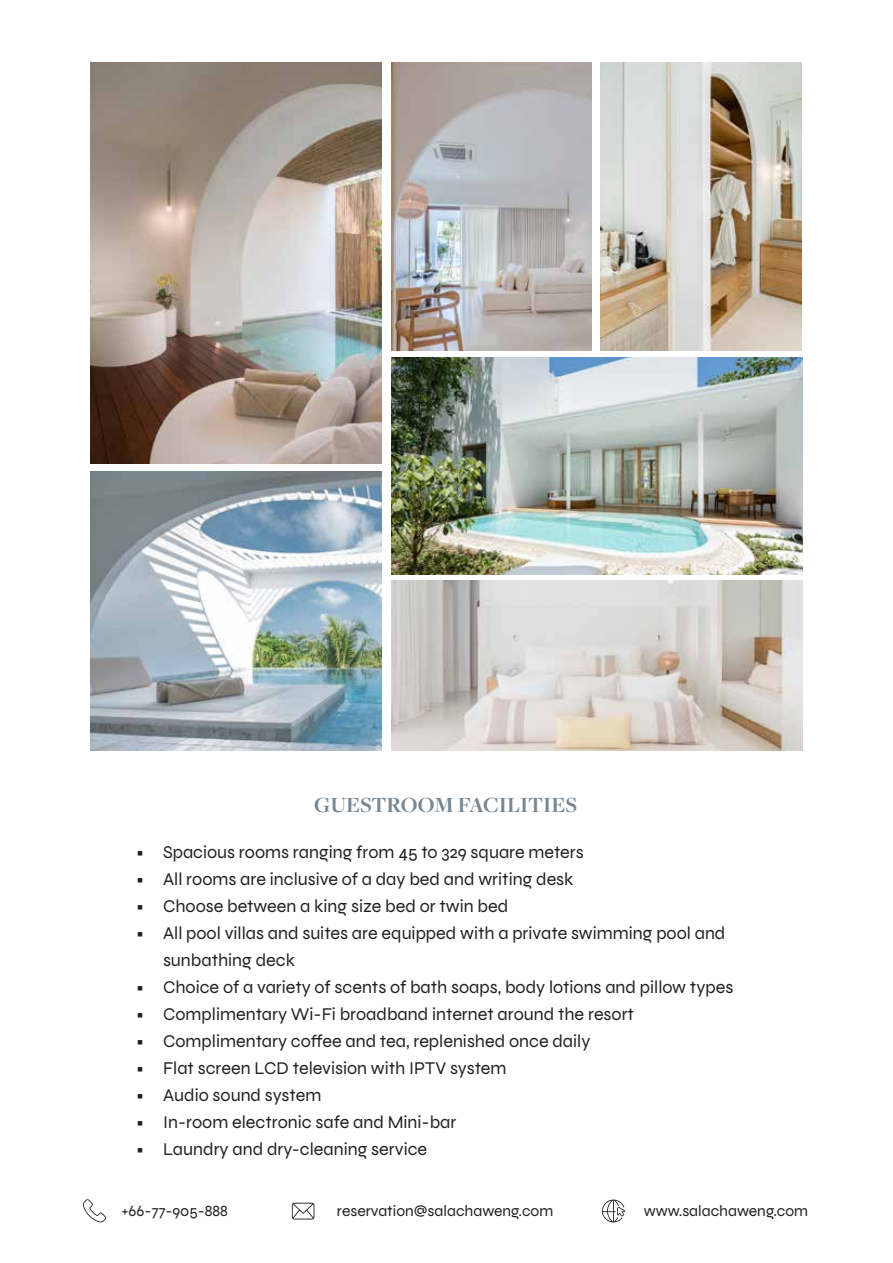
<style>
.page{position:relative;width:893px;height:1263px;background:#fff}
.page>*{position:absolute;margin:0;border:0;box-sizing:border-box;transform-origin:0 0}
.t1{font:700 22.5px "Freight Disp Pro";color:#778692}
.t2{font:18px/27px "Syne";color:#231f20}
.t3{font:15.6px "Syne";color:#231f20}
</style>
<div class="page">
<svg style="left:83px;top:1199px;width:23px;height:23px"></svg>
<svg style="left:292px;top:1203px;width:22px;height:17px"></svg>
<svg style="left:602px;top:1200px;width:23px;height:22px"></svg>
<img style="left:91px;top:62px;width:291px;height:402px">
<img style="left:91px;top:472px;width:291px;height:278px">
<img style="left:391px;top:358px;width:411px;height:216px">
<img style="left:391px;top:580px;width:411px;height:170px">
<img style="left:391px;top:62px;width:200px;height:289px">
<img style="left:601px;top:62px;width:200px;height:289px">
<p class="t1" style="left:314px;top:790px;width:264px">GUESTROOM FACILITIES</p>
<p class="t2" style="left:136px;top:839px;width:449px">• Spacious rooms ranging from 45 to 329 square meters</p>
<p class="t2" style="left:136px;top:866px;width:439px">• All rooms are inclusive of a day bed and writing desk</p>
<p class="t2" style="left:136px;top:893px;width:374px">• Choose between a king size bed or twin bed</p>
<p class="t2" style="left:163px;top:920px;width:564px;text-indent:-27px">• All pool villas and suites are equipped with a private swimming pool and sunbathing deck</p>
<p class="t2" style="left:136px;top:974px;width:598px">• Choice of a variety of scents of bath soaps, body lotions and pillow types</p>
<p class="t2" style="left:136px;top:1001px;width:499px">• Complimentary Wi-Fi broadband internet around the resort</p>
<p class="t2" style="left:136px;top:1028px;width:456px">• Complimentary coffee and tea, replenished once daily</p>
<p class="t2" style="left:136px;top:1055px;width:372px">• Flat screen LCD television with IPTV system</p>
<p class="t2" style="left:136px;top:1082px;width:187px">• Audio sound system</p>
<p class="t2" style="left:136px;top:1109px;width:322px">• In-room electronic safe and Mini-bar</p>
<p class="t2" style="left:136px;top:1136px;width:293px">• Laundry and dry-cleaning service</p>
<p class="t3" style="left:121px;top:1201px;width:108px">+66-77-905-888</p>
<p class="t3" style="left:337px;top:1201px;width:218px">reservation@salachaweng.com</p>
<p class="t3" style="left:643px;top:1201px;width:166px">www.salachaweng.com</p>
</div>
